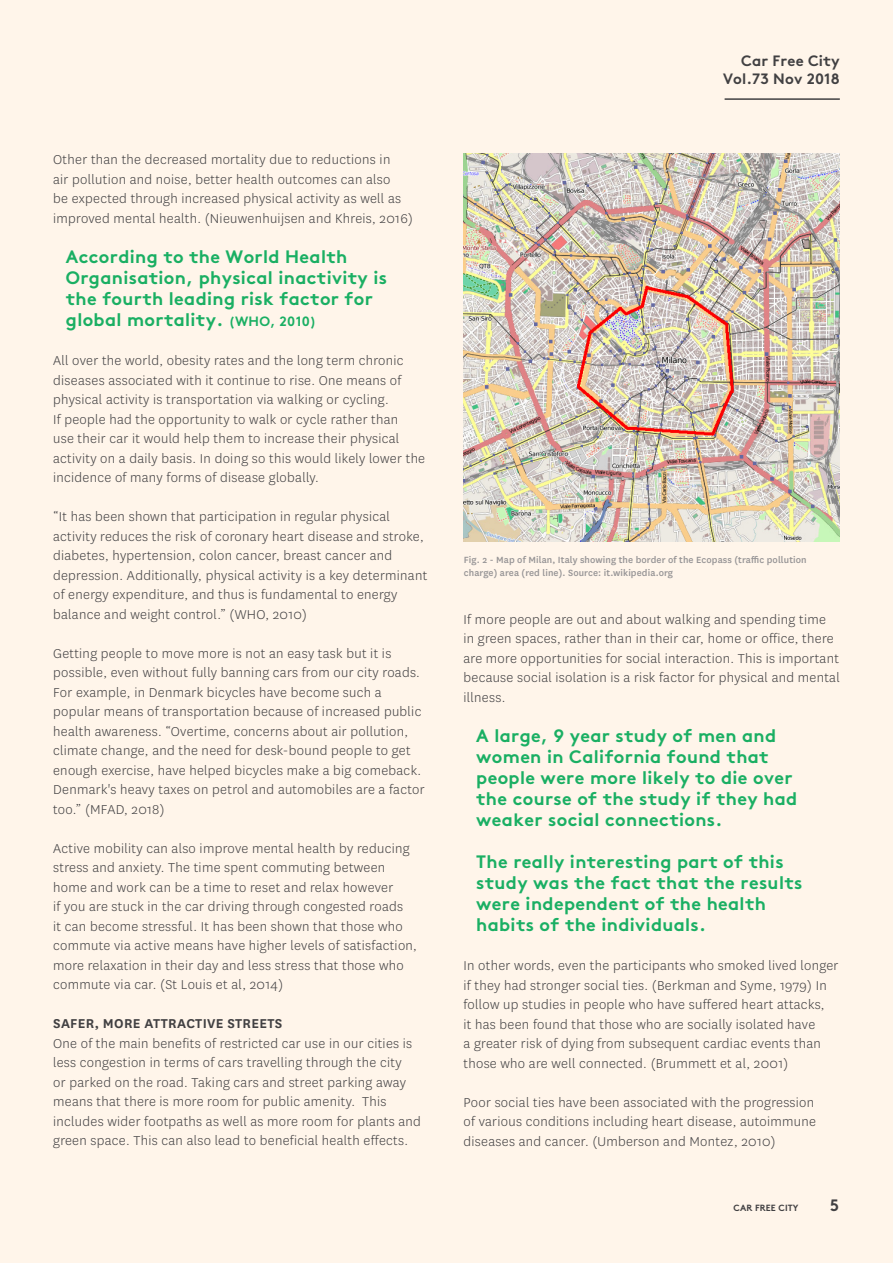
<style>
.page{position:relative;width:893px;height:1263px;background:#fff5ea}
.page>*{position:absolute;margin:0;border:0;box-sizing:border-box;transform-origin:0 0}
.t1{font:700 18px/21px "AS Brown Pro";letter-spacing:.02em;color:#1aaf63}
.t2{font:700 16.5px "AS Brown Pro";color:#414042}
.t3{font:300 15px/19.5px "National";letter-spacing:.02em;color:#414042}
.t4{font:600 15px "National";letter-spacing:.02em;color:#414042}
.t5{font:700 15px/18px "AS Brown Pro";letter-spacing:.01em;color:#414042;text-align:right}
.t6{font:500 10.5px/12.6px "National";letter-spacing:.01em;color:#969495}
.t7{font:700 9px "AS Brown Pro";letter-spacing:.01em;color:#414042}
.s1{font-size:13.5px}
</style>
<div class="page">
<hr style="left:725px;top:98px;width:115px;height:2px;background:#414042">
<img style="left:463px;top:153px;width:377px;height:389px">
<p class="t3" style="left:53px;top:150px;width:361px">Other than the decreased mortality due to reductions in<br>air pollution and noise, better health outcomes can also<br>be expected through increased physical activity as well as improved mental health. (Nieuwenhuijsen and Khreis, 2016)</p>
<p class="t1" style="left:66px;top:245px;width:323px">According to the World Health Organisation, physical inactivity is the fourth leading risk factor for global mortality. <span class="s1">(WHO, 2010)</span></p>
<p class="t3" style="left:53px;top:351px;width:373px">All over the world, obesity rates and the long term chronic diseases associated with it continue to rise. One means of physical activity is transportation via walking or cycling.<br>If people had the opportunity to walk or cycle rather than<br>use their car it would help them to increase their physical activity on a daily basis. In doing so this would likely lower the incidence of many forms of disease globally.</p>
<p class="t3" style="left:53px;top:507px;width:376px">“It has been shown that participation in regular physical activity reduces the risk of coronary heart disease and stroke, diabetes, hypertension, colon cancer, breast cancer and depression. Additionally, physical activity is a key determinant of energy expenditure, and thus is fundamental to energy balance and weight control.” (WHO, 2010)</p>
<p class="t3" style="left:53px;top:643px;width:373px">Getting people to move more is not an easy task but it is possible, even without fully banning cars from our city roads.<br>For example, in Denmark bicycles have become such a popular means of transportation because of increased public health awareness. “Overtime, concerns about air pollution, climate change, and the need for desk-bound people to get enough exercise, have helped bicycles make a big comeback.<br>Denmark's heavy taxes on petrol and automobiles are a factor too.” (MFAD, 2018)</p>
<p class="t3" style="left:53px;top:838px;width:365px">Active mobility can also improve mental health by reducing stress and anxiety. The time spent commuting between home and work can be a time to reset and relax however<br>if you are stuck in the car driving through congested roads<br>it can become stressful. It has been shown that those who commute via active means have higher levels of satisfaction, more relaxation in their day and less stress that those who commute via car. (St Louis et al, 2014)</p>
<p class="t4" style="left:53px;top:1013px;width:231px">SAFER, MORE ATTRACTIVE STREETS</p>
<p class="t3" style="left:53px;top:1033px;width:369px">One of the main benefits of restricted car use in our cities is less congestion in terms of cars travelling through the city<br>or parked on the road. Taking cars and street parking away means that there is more room for public amenity. This includes wider footpaths as well as more room for plants and green space. This can also lead to beneficial health effects.</p>
<p class="t5" style="left:723px;top:50px;width:118px">Car Free City<br>Vol.73 Nov 2018</p>
<p class="t6" style="left:464px;top:553px;width:344px">Fig. 2 - Map of Milan, Italy showing the border of the Ecopass (traffic pollution charge) area (red line). Source: it.wikipedia.org</p>
<p class="t3" style="left:463px;top:609px;width:378px">If more people are out and about walking and spending time in green spaces, rather than in their car, home or office, there are more opportunities for social interaction. This is important because social isolation is a risk factor for physical and mental illness.</p>
<p class="t1" style="left:476px;top:724px;width:323px">A large, 9 year study of men and women in California found that people were more likely to die over the course of the study if they had weaker social connections.</p>
<p class="t1" style="left:476px;top:850px;width:328px">The really interesting part of this study was the fact that the results were independent of the health habits of the individuals.</p>
<p class="t3" style="left:463px;top:956px;width:377px">In other words, even the participants who smoked lived longer if they had stronger social ties. (Berkman and Syme, 1979) In follow up studies in people who have suffered heart attacks,<br>it has been found that those who are socially isolated have<br>a greater risk of dying from subsequent cardiac events than those who are well connected. (Brummett et al, 2001)</p>
<p class="t3" style="left:463px;top:1092px;width:354px;text-align:justify">Poor social ties have been associated with the progression of various conditions including heart disease, autoimmune diseases and cancer. (Umberson and Montez, 2010)</p>
<p class="t7" style="left:733px;top:1200px;width:66px">CAR FREE CITY</p>
<p class="t2" style="left:830px;top:1192px;width:11px">5</p>
</div>
